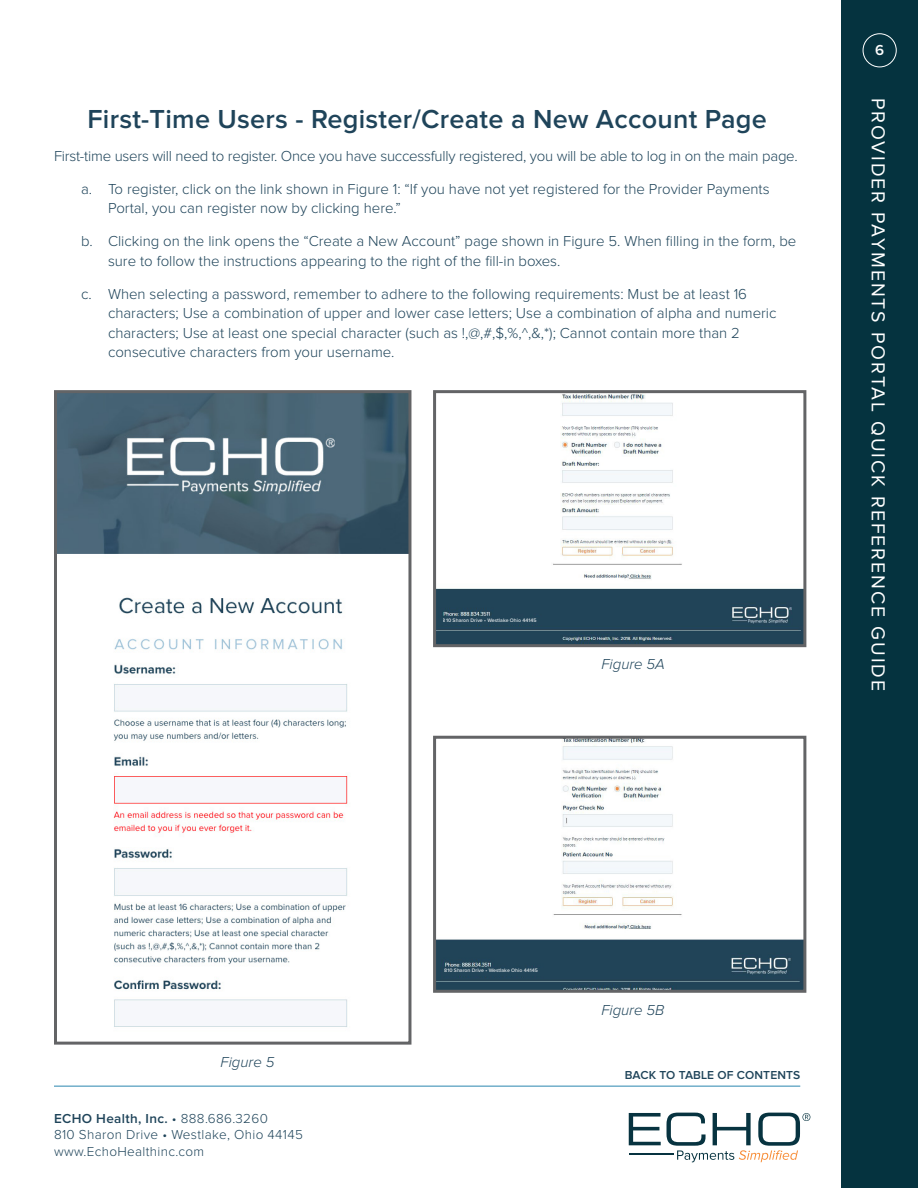
<style>
.page{position:relative;width:918px;height:1188px;background:#fff}
.page>*{position:absolute;margin:0;border:0;box-sizing:border-box;transform-origin:0 0}
.t1{font:600 27px "Proxima Nova";letter-spacing:.01em;color:#1f445a}
.t2{font:19.5px "Proxima Nova";letter-spacing:.1em;color:#fff}
.t3{font:300 15px/19.5px "Proxima Nova";color:#1f445a}
.t4{font:italic 300 15px "Proxima Nova";color:#1f445a}
.t5{font:600 15px "Proxima Nova";color:#fff}
.t6{font:300 13.5px/16.5px "Proxima Nova";letter-spacing:.025em;color:#1f445a}
.t7{font:600 12px "Proxima Nova";letter-spacing:.01em;color:#1f445a}
.t8{font:600 5.25px "Proxima Nova";color:#fff}
.s1{font-weight:600}
</style>
<div class="page">
<svg style="left:629px;top:1113px;width:32px;height:32px"></svg>
<hr style="left:629px;top:1153px;width:45px;height:2px;background:#073340">
<svg style="left:667px;top:1113px;width:143px;height:49px"></svg>
<hr style="left:54px;top:1086px;width:746px;height:1px;background:#4294b8">
<div style="left:841px;top:0;width:77px;height:1188px;background:#05333f"></div>
<div style="left:863px;top:33px;width:34px;height:34px;border:1px solid #fff;border-radius:50%"></div>
<img style="left:58px;top:394px;width:349px;height:633px">
<div style="left:54px;top:390px;width:357px;height:655px;border:3px solid #636466"></div>
<img style="left:437px;top:394px;width:365px;height:249px">
<div style="left:433px;top:390px;width:373px;height:257px;border:3px solid #636466"></div>
<img style="left:437px;top:740px;width:365px;height:249px">
<div style="left:433px;top:736px;width:373px;height:257px;border:3px solid #636466"></div>
<div style="left:441px;top:618px;width:108px;height:7px;background:#214458"></div>
<div style="left:442px;top:968px;width:108px;height:8px;background:#214458"></div>
<h1 class="t1" style="left:87px;top:106px;width:681px">First-Time Users - Register/Create a New Account Page</h1>
<p class="t3" style="left:54px;top:147px;width:745px">First-time users will need to register. Once you have successfully registered, you will be able to log in on the main page.</p>
<p class="t3" style="left:108px;top:180px;width:663px;text-indent:-27px">a. To register, click on the link shown in Figure 1: “If you have not yet registered for the Provider Payments<br>Portal, you can register now by clicking here.”</p>
<p class="t3" style="left:108px;top:232px;width:690px;text-indent:-27px">b. Clicking on the link opens the “Create a New Account” page shown in Figure 5. When filling in the form, be sure to follow the instructions appearing to the right of the fill-in boxes.</p>
<p class="t3" style="left:108px;top:285px;width:670px;text-indent:-27px">c. When selecting a password, remember to adhere to the following requirements: Must be at least 16 characters; Use a combination of upper and lower case letters; Use a combination of alpha and numeric characters; Use at least one special character (such as !,@,#,$,%,^,&amp;,*); Cannot contain more than 2 consecutive characters from your username.</p>
<p class="t8" style="left:443px;top:618px;width:95px">810 Sharon Drive • Westlake Ohio 44145</p>
<p class="t4" style="left:601px;top:657px;width:65px">Figure 5A</p>
<p class="t5" style="left:875px;top:43px;width:11px">6</p>
<h2 class="t2" style="left:890px;top:98px;width:595px;rotate:90deg">PROVIDER PAYMENTS PORTAL QUICK REFERENCE GUIDE</h2>
<p class="t4" style="left:221px;top:1055px;width:55px">Figure 5</p>
<p class="t6" style="left:54px;top:1111px;width:250px"><span class="s1">ECHO Health, Inc.</span> • 888.686.3260<br>810 Sharon Drive • Westlake, Ohio 44145 www.EchoHealthinc.com</p>
<p class="t8" style="left:444px;top:968px;width:95px">810 Sharon Drive • Westlake Ohio 44145</p>
<p class="t4" style="left:601px;top:1003px;width:65px">Figure 5B</p>
<p class="t7" style="left:625px;top:1070px;width:177px">BACK TO TABLE OF CONTENTS</p>
</div>
